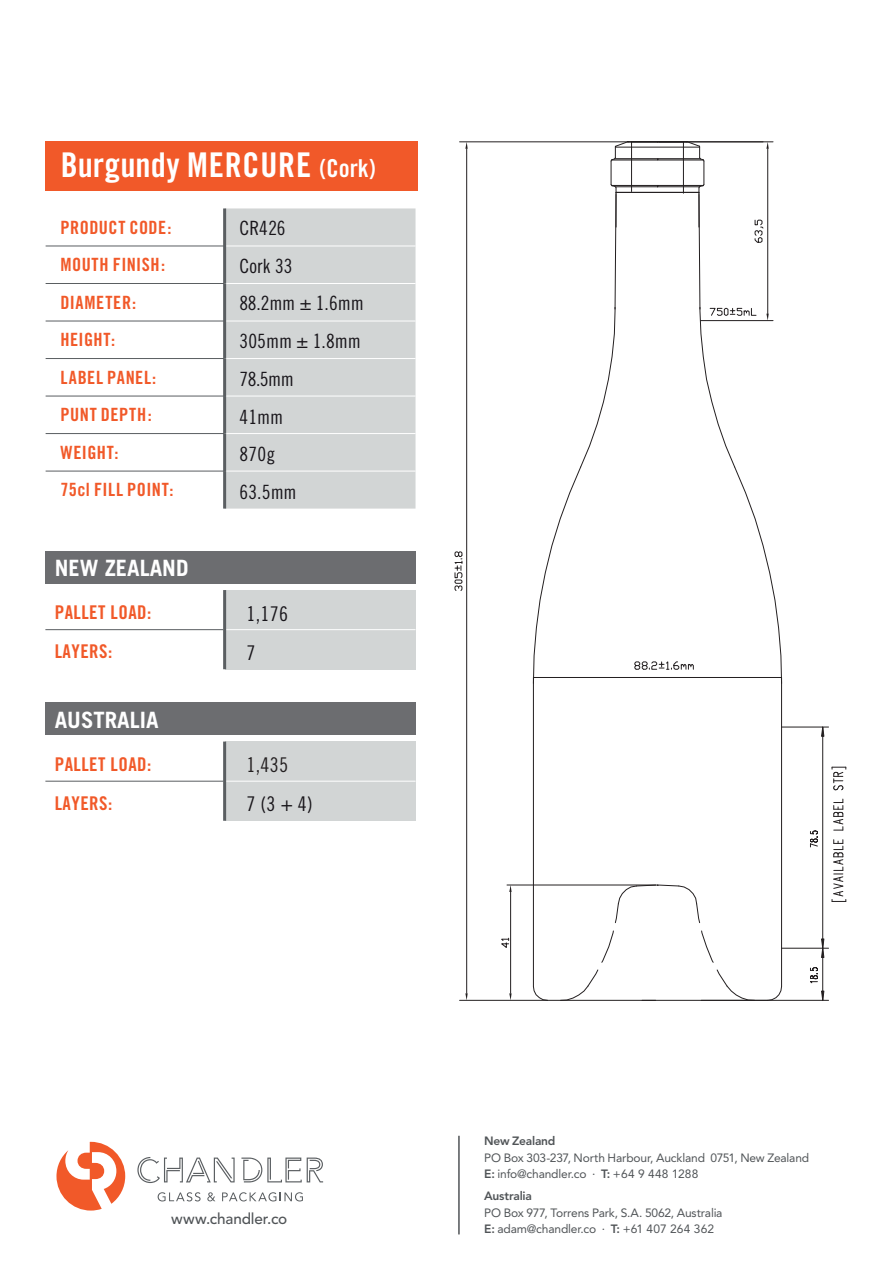
<style>
.page{position:relative;width:893px;height:1263px;background:#fff}
.page>*{position:absolute;margin:0;border:0;box-sizing:border-box;transform-origin:0 0}
.t1{font:34.05px "Trade Gothic Bold Cond Twenty";letter-spacing:.015em;color:#fff}
.t2{font:700 22.5px "Trade Gothic";color:#fff}
.t3{font:20.25px "Trade Gothic Cond Eighteen";color:#18151a}
.t4{font:20.25px "Trade Gothic Cond Eighteen";color:#231f20}
.t5{font:19.65px/37.7px "Trade Gothic Cond Eighteen";letter-spacing:.005em;color:#18151a}
.t6{font:18.9px "Trade Gothic Bold Cond Twenty";letter-spacing:.025em;color:#f15929}
.t7{font:18.3px/37.5px "Trade Gothic Bold Cond Twenty";letter-spacing:.03em;color:#f15929}
.t8{font:500 15.3px "Avenir";letter-spacing:-.005em;color:#505457}
.t9{font:12px/16.4px "Avenir";letter-spacing:-.015em;color:#505457}
.t10{font:800 12px "Avenir";letter-spacing:-.02em;color:#505457}
.s1{font-size:24.75px}
.s2{font-weight:800}
</style>
<div class="page">
<svg style="left:56px;top:1142px;width:69px;height:68px"></svg>
<svg style="left:137px;top:1157px;width:98px;height:26px"></svg>
<svg style="left:241px;top:1157px;width:82px;height:25px"></svg>
<svg style="left:158px;top:1192px;width:43px;height:9px"></svg>
<svg style="left:207px;top:1192px;width:8px;height:9px"></svg>
<svg style="left:222px;top:1192px;width:81px;height:9px"></svg>
<hr style="left:458px;top:1136px;width:2px;height:98px;background:#505457">
<div style="left:226px;top:208px;width:190px;height:301px;background:#d2d5d5"></div>
<hr style="left:46px;top:246px;width:179px;height:1px;background:#5a5e61">
<hr style="left:46px;top:283px;width:179px;height:1px;background:#5a5e61">
<hr style="left:46px;top:321px;width:179px;height:1px;background:#5a5e61">
<hr style="left:46px;top:358px;width:179px;height:1px;background:#5a5e61">
<hr style="left:46px;top:396px;width:179px;height:1px;background:#5a5e61">
<hr style="left:46px;top:433px;width:179px;height:1px;background:#5a5e61">
<hr style="left:46px;top:471px;width:179px;height:1px;background:#5a5e61">
<hr style="left:225px;top:246px;width:191px;height:1px;background:#fff">
<hr style="left:225px;top:283px;width:191px;height:1px;background:#fff">
<hr style="left:225px;top:321px;width:191px;height:1px;background:#fff">
<hr style="left:225px;top:358px;width:191px;height:1px;background:#fff">
<hr style="left:225px;top:396px;width:191px;height:1px;background:#fff">
<hr style="left:225px;top:433px;width:191px;height:1px;background:#fff">
<hr style="left:225px;top:471px;width:191px;height:1px;background:#fff">
<div style="left:225px;top:590px;width:190px;height:79px;background:#d2d5d5"></div>
<hr style="left:45px;top:629px;width:180px;height:1px;background:#5a5e61">
<hr style="left:223px;top:629px;width:193px;height:1px;background:#fff">
<hr style="left:223px;top:590px;width:3px;height:79px;background:#5a5e61">
<div style="left:225px;top:741px;width:190px;height:80px;background:#d2d5d5"></div>
<hr style="left:45px;top:781px;width:180px;height:1px;background:#5a5e61">
<hr style="left:223px;top:781px;width:193px;height:1px;background:#fff">
<hr style="left:223px;top:741px;width:3px;height:80px;background:#5a5e61">
<hr style="left:223px;top:208px;width:3px;height:38px;background:#5a5e61">
<hr style="left:223px;top:246px;width:3px;height:37px;background:#5a5e61">
<hr style="left:223px;top:283px;width:3px;height:38px;background:#5a5e61">
<hr style="left:223px;top:321px;width:3px;height:37px;background:#5a5e61">
<hr style="left:223px;top:358px;width:3px;height:38px;background:#5a5e61">
<hr style="left:223px;top:396px;width:3px;height:38px;background:#5a5e61">
<hr style="left:223px;top:434px;width:3px;height:37px;background:#5a5e61">
<hr style="left:223px;top:471px;width:3px;height:38px;background:#5a5e61">
<div style="left:46px;top:551px;width:370px;height:33px;background:#6c6d70"></div>
<div style="left:46px;top:702px;width:370px;height:33px;background:#6c6d70"></div>
<div style="left:46px;top:141px;width:372px;height:50px;background:#f15929"></div>
<svg style="left:534px;top:684px;width:248px;height:302px"></svg>
<svg style="left:767px;top:986px;width:15px;height:14px"></svg>
<svg style="left:701px;top:930px;width:13px;height:33px"></svg>
<svg style="left:716px;top:969px;width:39px;height:31px"></svg>
<svg style="left:601px;top:930px;width:13px;height:33px"></svg>
<svg style="left:560px;top:969px;width:39px;height:31px"></svg>
<svg style="left:533px;top:986px;width:15px;height:14px"></svg>
<hr style="left:533px;top:677px;width:1px;height:309px;background:#231f20">
<svg style="left:614px;top:884px;width:86px;height:39px"></svg>
<hr style="left:460px;top:141px;width:303px;height:1px;background:#231f20">
<hr style="left:642px;top:1000px;width:126px;height:1px;background:#231f20">
<hr style="left:466px;top:149px;width:1px;height:844px;background:#231f20">
<svg style="left:465px;top:993px;width:3px;height:7px"></svg>
<svg style="left:465px;top:142px;width:3px;height:7px"></svg>
<svg style="left:454px;top:551px;width:9px;height:40px"></svg>
<hr style="left:460px;top:1000px;width:196px;height:1px;background:#231f20">
<hr style="left:507px;top:885px;width:149px;height:1px;background:#231f20">
<hr style="left:510px;top:892px;width:1px;height:101px;background:#231f20">
<svg style="left:509px;top:993px;width:3px;height:7px"></svg>
<svg style="left:509px;top:885px;width:3px;height:7px"></svg>
<svg style="left:501px;top:938px;width:8px;height:10px"></svg>
<svg style="left:533px;top:141px;width:249px;height:543px"></svg>
<div style="left:832px;top:766px;width:11px;height:135px;background:#fff;border:1px solid #fff"></div>
<svg style="left:832px;top:767px;width:14px;height:24px"></svg>
<svg style="left:833px;top:799px;width:11px;height:32px"></svg>
<svg style="left:832px;top:840px;width:14px;height:62px"></svg>
<hr style="left:822px;top:948px;width:1px;height:52px;background:#231f20">
<svg style="left:821px;top:991px;width:3px;height:9px"></svg>
<hr style="left:701px;top:1000px;width:127px;height:1px;background:#231f20">
<hr style="left:782px;top:948px;width:46px;height:1px;background:#231f20">
<hr style="left:782px;top:727px;width:46px;height:1px;background:#231f20">
<svg style="left:810px;top:726px;width:14px;height:258px"></svg>
<h1 class="t1" style="left:61px;top:144px;width:317px">Burgundy MERCURE <span class="s1">(Cork)</span></h1>
<h3 class="t7" style="left:60px;top:208px;width:115px">PRODUCT CODE:<br>MOUTH FINISH:<br>DIAMETER:<br>HEIGHT:<br>LABEL PANEL:<br>PUNT DEPTH:<br>WEIGHT:<br>75cl FILL POINT:</h3>
<h2 class="t2" style="left:55px;top:554px;width:135px">NEW ZEALAND</h2>
<h3 class="t5" style="left:239px;top:209px;width:126px">CR426<br>Cork 33<br>88.2mm ± 1.6mm<br>305mm ± 1.8mm<br>78.5mm<br>41mm<br>870g<br>63.5mm</h3>
<h3 class="t6" style="left:55px;top:601px;width:98px">PALLET LOAD:</h3>
<h3 class="t3" style="left:246px;top:602px;width:43px">1,176</h3>
<h3 class="t6" style="left:55px;top:640px;width:59px">LAYERS:</h3>
<h3 class="t3" style="left:246px;top:640px;width:11px">7</h3>
<h2 class="t2" style="left:55px;top:706px;width:105px">AUSTRALIA</h2>
<h3 class="t6" style="left:55px;top:753px;width:98px">PALLET LOAD:</h3>
<h3 class="t4" style="left:246px;top:753px;width:43px">1,435</h3>
<h3 class="t6" style="left:55px;top:792px;width:59px">LAYERS:</h3>
<h3 class="t3" style="left:246px;top:792px;width:68px">7 (3 + 4)</h3>
<p class="t8" style="left:171px;top:1210px;width:118px">www.chandler.co</p>
<p class="t10" style="left:484px;top:1134px;width:73px">New Zealand</p>
<p class="t9" style="left:484px;top:1149px;width:326px">PO Box 303-237, North Harbour, Auckland 0751, New Zealand<br><span class="s2">E:</span> info@chandler.co · <span class="s2">T:</span> +64 9 448 1288</p>
<p class="t10" style="left:484px;top:1189px;width:49px">Australia</p>
<p class="t9" style="left:484px;top:1204px;width:240px">PO Box 977, Torrens Park, S.A. 5062, Australia<br><span class="s2">E:</span> adam@chandler.co · <span class="s2">T:</span> +61 407 264 362</p>
</div>
